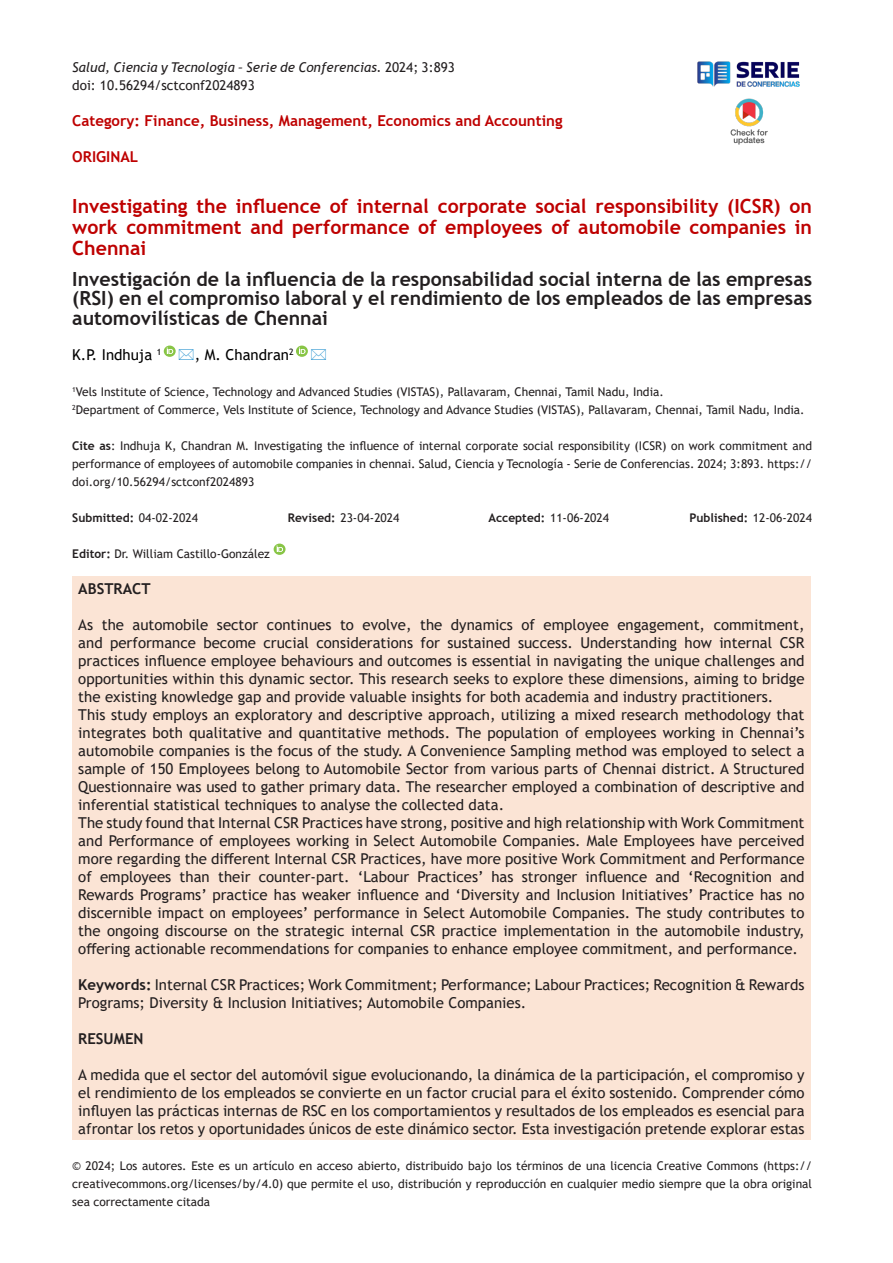
<style>
.page{position:relative;width:893px;height:1263px;background:#fff}
.page>*{position:absolute;margin:0;border:0;box-sizing:border-box;transform-origin:0 0}
.t1{font:700 19.5px/19.5px "Trebuchet MS";color:#231f20;text-align:justify}
.t2{font:700 19.5px/21px "Trebuchet MS";color:#be0000;text-align:justify}
.t3{font:15px/18px "Trebuchet MS";color:#231f20;text-align:justify}
.t4{font:700 15px "Trebuchet MS";color:#be0000}
.t5{font:15px "Trebuchet MS";color:#000}
.t6{font:700 15px "Trebuchet MS";color:#231f20}
.t7{font:italic 13.5px "Trebuchet MS";color:#231f20}
.t8{font:13.5px "Trebuchet MS";color:#231f20}
.t9{font:12px/18px "Trebuchet MS";color:#231f20;text-align:justify}
.t10{font:700 12px "Trebuchet MS";color:#231f20}
.s1{font-style:normal}
.s2{font-weight:700}
.s3{font-weight:400}
</style>
<div class="page">
<img style="left:697px;top:61px;width:103px;height:26px">
<img style="left:730px;top:98px;width:38px;height:47px">
<div style="left:72px;top:576px;width:739px;height:564px;background:#fbe4d5"></div>
<svg style="left:274px;top:544px;width:12px;height:11px"></svg>
<svg style="left:164px;top:346px;width:12px;height:11px"></svg>
<svg style="left:296px;top:346px;width:12px;height:11px"></svg>
<p class="t7" style="left:72px;top:59px;width:384px">Salud, Ciencia y Tecnología – Serie de Conferencias. <span class="s1">2024; 3:893</span></p>
<p class="t8" style="left:72px;top:77px;width:184px">doi: 10.56294/sctconf2024893</p>
<p class="t4" style="left:72px;top:111px;width:492px">Category: Finance, Business, Management, Economics and Accounting</p>
<p class="t4" style="left:72px;top:147px;width:67px">ORIGINAL</p>
<p class="t2" style="left:72px;top:195px;width:741px">Investigating the influence of internal corporate social responsibility (ICSR) on work commitment and performance of employees of automobile companies in Chennai</p>
<p class="t1" style="left:72px;top:269px;width:741px">Investigación de la influencia de la responsabilidad social interna de las empresas (RSI) en el compromiso laboral y el rendimiento de los empleados de las empresas automovilísticas de Chennai</p>
<p class="t5" style="left:72px;top:345px;width:91px">K.P. Indhuja <sup>1</sup></p>
<p class="t5" style="left:195px;top:345px;width:100px">, M. Chandran<sup>2</sup></p>
<p class="t9" style="left:72px;top:383px;width:593px"><sup>1</sup>Vels Institute of Science, Technology and Advanced Studies (VISTAS), Pallavaram, Chennai, Tamil Nadu, India.</p>
<p class="t9" style="left:72px;top:401px;width:734px"><sup>2</sup>Department of Commerce, Vels Institute of Science, Technology and Advance Studies (VISTAS), Pallavaram, Chennai, Tamil Nadu, India.</p>
<p class="t9" style="left:72px;top:437px;width:741px"><span class="s2">Cite as</span>: Indhuja K, Chandran M. Investigating the influence of internal corporate social responsibility (ICSR) on work commitment and performance of employees of automobile companies in chennai. Salud, Ciencia y Tecnología - Serie de Conferencias. 2024; 3:893. https:// doi.org/10.56294/sctconf2024893</p>
<p class="t10" style="left:72px;top:510px;width:127px">Submitted: <span class="s3">04-02-2024</span></p>
<p class="t9" style="left:288px;top:509px;width:113px"><span class="s2">Revised:</span> 23-04-2024</p>
<p class="t9" style="left:488px;top:509px;width:122px"><span class="s2">Accepted:</span> 11-06-2024</p>
<p class="t10" style="left:689px;top:510px;width:124px">Published: <span class="s3">12-06-2024</span></p>
<p class="t9" style="left:72px;top:545px;width:199px"><span class="s2">Editor:</span> Dr. William Castillo-González</p>
<p class="t6" style="left:78px;top:579px;width:74px">ABSTRACT</p>
<p class="t3" style="left:78px;top:616px;width:728px">As the automobile sector continues to evolve, the dynamics of employee engagement, commitment, and performance become crucial considerations for sustained success. Understanding how internal CSR practices influence employee behaviours and outcomes is essential in navigating the unique challenges and opportunities within this dynamic sector. This research seeks to explore these dimensions, aiming to bridge the existing knowledge gap and provide valuable insights for both academia and industry practitioners.</p>
<p class="t3" style="left:78px;top:706px;width:728px">This study employs an exploratory and descriptive approach, utilizing a mixed research methodology that integrates both qualitative and quantitative methods. The population of employees working in Chennai’s automobile companies is the focus of the study. A Convenience Sampling method was employed to select a sample of 150 Employees belong to Automobile Sector from various parts of Chennai district. A Structured Questionnaire was used to gather primary data. The researcher employed a combination of descriptive and inferential statistical techniques to analyse the collected data.</p>
<p class="t3" style="left:78px;top:814px;width:728px">The study found that Internal CSR Practices have strong, positive and high relationship with Work Commitment and Performance of employees working in Select Automobile Companies. Male Employees have perceived more regarding the different Internal CSR Practices, have more positive Work Commitment and Performance of employees than their counter-part. ‘Labour Practices’ has stronger influence and ‘Recognition and Rewards Programs’ practice has weaker influence and ‘Diversity and Inclusion Initiatives’ Practice has no discernible impact on employees’ performance in Select Automobile Companies. The study contributes to the ongoing discourse on the strategic internal CSR practice implementation in the automobile industry, offering actionable recommendations for companies to enhance employee commitment, and performance.</p>
<p class="t3" style="left:78px;top:976px;width:728px"><span class="s2">Keywords:</span> Internal CSR Practices; Work Commitment; Performance; Labour Practices; Recognition &amp; Rewards<br>Programs; Diversity &amp; Inclusion Initiatives; Automobile Companies.</p>
<p class="t6" style="left:78px;top:1029px;width:67px">RESUMEN</p>
<p class="t3" style="left:78px;top:1066px;width:728px">A medida que el sector del automóvil sigue evolucionando, la dinámica de la participación, el compromiso y el rendimiento de los empleados se convierte en un factor crucial para el éxito sostenido. Comprender cómo influyen las prácticas internas de RSC en los comportamientos y resultados de los empleados es esencial para afrontar los retos y oportunidades únicos de este dinámico sector. Esta investigación pretende explorar estas</p>
<p class="t9" style="left:72px;top:1157px;width:741px">© 2024; Los autores. Este es un artículo en acceso abierto, distribuido bajo los términos de una licencia Creative Commons (https:// creativecommons.org/licenses/by/4.0) que permite el uso, distribución y reproducción en cualquier medio siempre que la obra original sea correctamente citada</p>
</div>
